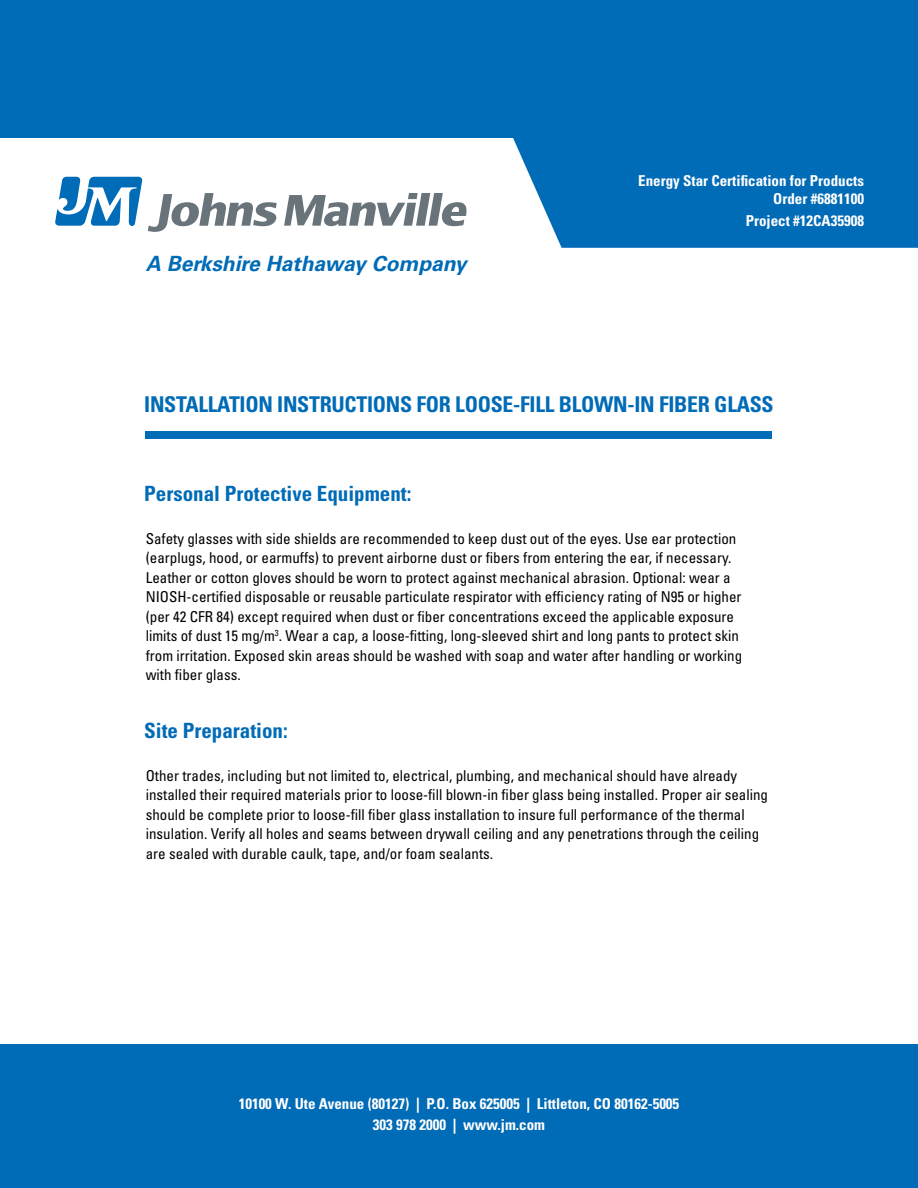
<style>
.page{position:relative;width:918px;height:1188px;background:#006bb6}
.page>*{position:absolute;margin:0;border:0;box-sizing:border-box;transform-origin:0 0}
.t1{font:700 condensed 21.75px "Univers LT Std";letter-spacing:-.01em;color:#006bb6}
.t2{font:700 condensed 21px "Univers LT Std";color:#006bb6}
.t3{font:italic 700 21px "Univers LT Std";color:#006bb6}
.t4{font:condensed 15px/19.5px "Univers LT Std";color:#000}
.t5{font:700 condensed 15px/21px "Univers LT Std";color:#fff;text-align:center}
</style>
<div class="page">
<div style="left:0;top:139px;width:918px;height:905px;background:#fff"></div>
<svg style="left:0;top:138px;width:918px;height:110px"></svg>
<div style="left:146px;top:431px;width:626px;height:8px;background:#006bb6"></div>
<h2 class="t3" style="left:146px;top:251px;width:322px">A Berkshire Hathaway Company</h2>
<p class="t5" style="left:638px;top:172px;width:227px;line-height:18px;text-align:right">Energy Star Certification for Products<br>Order #6881100</p>
<p class="t5" style="left:746px;top:210px;width:120px">Project #12CA35908</p>
<h1 class="t1" style="left:144px;top:391px;width:631px">INSTALLATION INSTRUCTIONS FOR LOOSE-FILL BLOWN-IN FIBER GLASS</h1>
<h2 class="t2" style="left:144px;top:481px;width:269px">Personal Protective Equipment:</h2>
<p class="t4" style="left:146px;top:529px;width:598px">Safety glasses with side shields are recommended to keep dust out of the eyes. Use ear protection (earplugs, hood, or earmuffs) to prevent airborne dust or fibers from entering the ear, if necessary.<br>Leather or cotton gloves should be worn to protect against mechanical abrasion. Optional: wear a NIOSH-certified disposable or reusable particulate respirator with efficiency rating of N95 or higher (per 42 CFR 84) except required when dust or fiber concentrations exceed the applicable exposure limits of dust 15 mg/m<sup>3</sup>. Wear a cap, a loose-fitting, long-sleeved shirt and long pants to protect skin from irritation. Exposed skin areas should be washed with soap and water after handling or working with fiber glass.</p>
<h2 class="t2" style="left:144px;top:718px;width:145px">Site Preparation:</h2>
<p class="t4" style="left:146px;top:766px;width:624px">Other trades, including but not limited to, electrical, plumbing, and mechanical should have already installed their required materials prior to loose-fill blown-in fiber glass being installed. Proper air sealing should be complete prior to loose-fill fiber glass installation to insure full performance of the thermal insulation. Verify all holes and seams between drywall ceiling and any penetrations through the ceiling are sealed with durable caulk, tape, and/or foam sealants.</p>
<p class="t5" style="left:239px;top:1093px;width:442px">10100 W. Ute Avenue (80127) | P.O. Box 625005 | Littleton, CO 80162-5005<br>303 978 2000 | www.jm.com</p>
</div>
